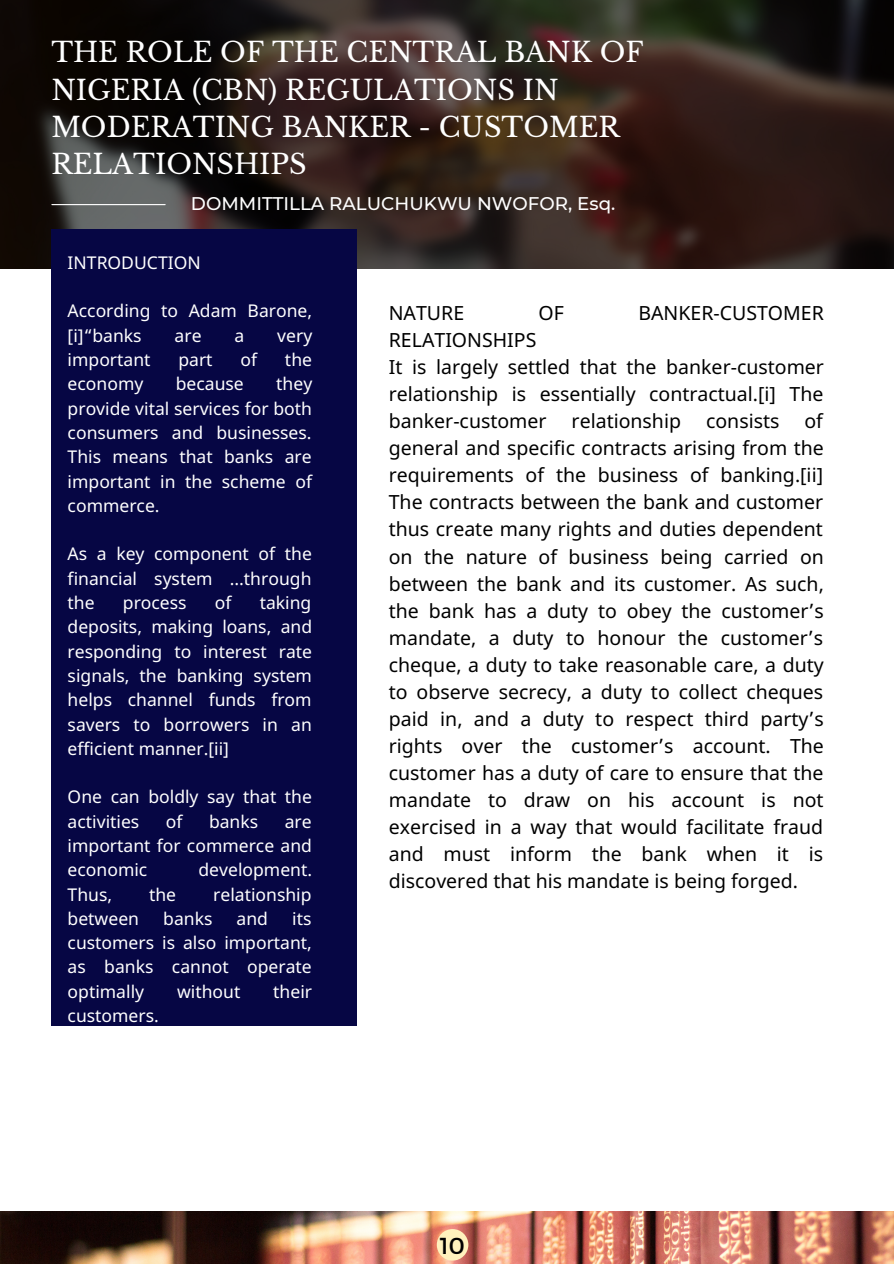
<style>
.page{position:relative;width:894px;height:1264px;background:#fff}
.page>*{position:absolute;margin:0;border:0;box-sizing:border-box;transform-origin:0 0}
.t1{font:27.15px/37.2px "Libre Baskerville";color:#fff}
.t2{font:23.1px "Montserrat";color:#000}
.t3{font:19.5px/27px "Noto Sans";color:#000;text-align:justify}
.t4{font:500 18.3px "Montserrat";color:#fff}
.t5{font:17.55px/24.3px "Noto Sans";color:#fff;text-align:justify}
.s1{font-family:"Noto Sans Gurmukhi"}
</style>
<div class="page">
<svg style="left:0;top:0;width:893px;height:268px;background:#2c201b"></svg>
<hr style="left:52px;top:204px;width:113px;height:1px;background:#fff">
<div style="left:51px;top:229px;width:305px;height:796px;background:#060644"></div>
<img style="left:0;top:1211px;width:893px;height:52px">
<div style="left:436px;top:1228px;width:32px;height:32px;background:#fff1bd;border-radius:50%"></div>
<p class="t1" style="left:51px;top:34px;width:593px">THE ROLE OF THE CENTRAL BANK OF<br>NIGERIA (CBN) REGULATIONS IN<br>MODERATING BANKER - CUSTOMER<br>RELATIONSHIPS</p>
<p class="t4" style="left:191px;top:192px;width:425px">DOMMITTILLA RALUCHUKWU NWOFOR, Esq.</p>
<p class="t5" style="left:68px;top:250px;width:135px">INTRODUCTION</p>
<p class="t5" style="left:68px;top:298px;width:246px">According to Adam Barone, [i]<span class="s1">“</span>banks</p>
<p class="t5" style="left:174px;top:323px;width:28px">are</p>
<p class="t5" style="left:234px;top:323px;width:11px">a</p>
<p class="t5" style="left:277px;top:323px;width:36px">very</p>
<p class="t5" style="left:68px;top:347px;width:84px">important</p>
<p class="t5" style="left:178px;top:347px;width:36px">part</p>
<p class="t5" style="left:240px;top:347px;width:18px">of</p>
<p class="t5" style="left:285px;top:347px;width:29px">the</p>
<p class="t5" style="left:68px;top:371px;width:77px">economy</p>
<p class="t5" style="left:176px;top:371px;width:70px">because</p>
<p class="t5" style="left:68px;top:371px;width:246px;text-indent:208px">they provide vital services for both consumers and businesses.<br>This means that banks are important in the scheme of commerce.</p>
<p class="t5" style="left:68px;top:541px;width:246px">As a key component of the financial system <span class="s1">…</span>through the</p>
<p class="t5" style="left:123px;top:590px;width:65px">process</p>
<p class="t5" style="left:215px;top:590px;width:18px">of</p>
<p class="t5" style="left:68px;top:590px;width:246px;text-indent:192px">taking deposits, making loans, and responding to interest rate signals, the banking system helps channel funds from savers to borrowers in an efficient manner.[ii]</p>
<p class="t5" style="left:68px;top:784px;width:246px">One can boldly say that the activities</p>
<p class="t5" style="left:166px;top:808px;width:18px">of</p>
<p class="t5" style="left:209px;top:808px;width:51px">banks</p>
<p class="t5" style="left:68px;top:808px;width:246px;text-indent:217px">are important for commerce and economic</p>
<p class="t5" style="left:198px;top:857px;width:115px">development.</p>
<p class="t5" style="left:68px;top:881px;width:46px">Thus,</p>
<p class="t5" style="left:149px;top:881px;width:29px">the</p>
<p class="t5" style="left:213px;top:881px;width:100px">relationship</p>
<p class="t5" style="left:68px;top:905px;width:73px">between</p>
<p class="t5" style="left:163px;top:905px;width:51px">banks</p>
<p class="t5" style="left:236px;top:905px;width:33px">and</p>
<p class="t5" style="left:68px;top:905px;width:246px;text-indent:224px">its customers is also important, as banks cannot operate optimally</p>
<p class="t5" style="left:177px;top:978px;width:65px">without</p>
<p class="t5" style="left:273px;top:978px;width:40px">their</p>
<p class="t5" style="left:68px;top:1003px;width:93px">customers.</p>
<p class="t3" style="left:388px;top:299px;width:77px">NATURE</p>
<p class="t3" style="left:538px;top:299px;width:27px">OF</p>
<p class="t3" style="left:638px;top:299px;width:187px">BANKER-CUSTOMER</p>
<p class="t3" style="left:388px;top:326px;width:149px">RELATIONSHIPS</p>
<p class="t3" style="left:388px;top:353px;width:436px">It is largely settled that the banker-customer relationship is essentially contractual.[i] The banker-customer</p>
<p class="t3" style="left:388px;top:407px;width:436px;text-indent:415px">of general and specific contracts arising from the requirements of the business of banking.[ii] The contracts between the bank and customer thus create many rights and duties dependent on the nature of business being carried on between the bank and its customer. As such, the bank has a duty to obey the customer<span class="s1">’</span>s mandate, a duty to honour the customer<span class="s1">’</span>s cheque, a duty to take reasonable care, a duty to observe secrecy, a duty to collect cheques paid in, and a duty to respect third party<span class="s1">’</span>s rights over the customer<span class="s1">’</span>s account. The customer has a duty of care to ensure that the mandate to draw on his account is not exercised in a way that would facilitate fraud and must inform the bank when it is discovered that his mandate is being forged.</p>
<p class="t3" style="left:571px;top:407px;width:111px">relationship</p>
<p class="t3" style="left:706px;top:407px;width:75px">consists</p>
<p class="t2" style="left:440px;top:1230px;width:26px">10</p>
</div>
